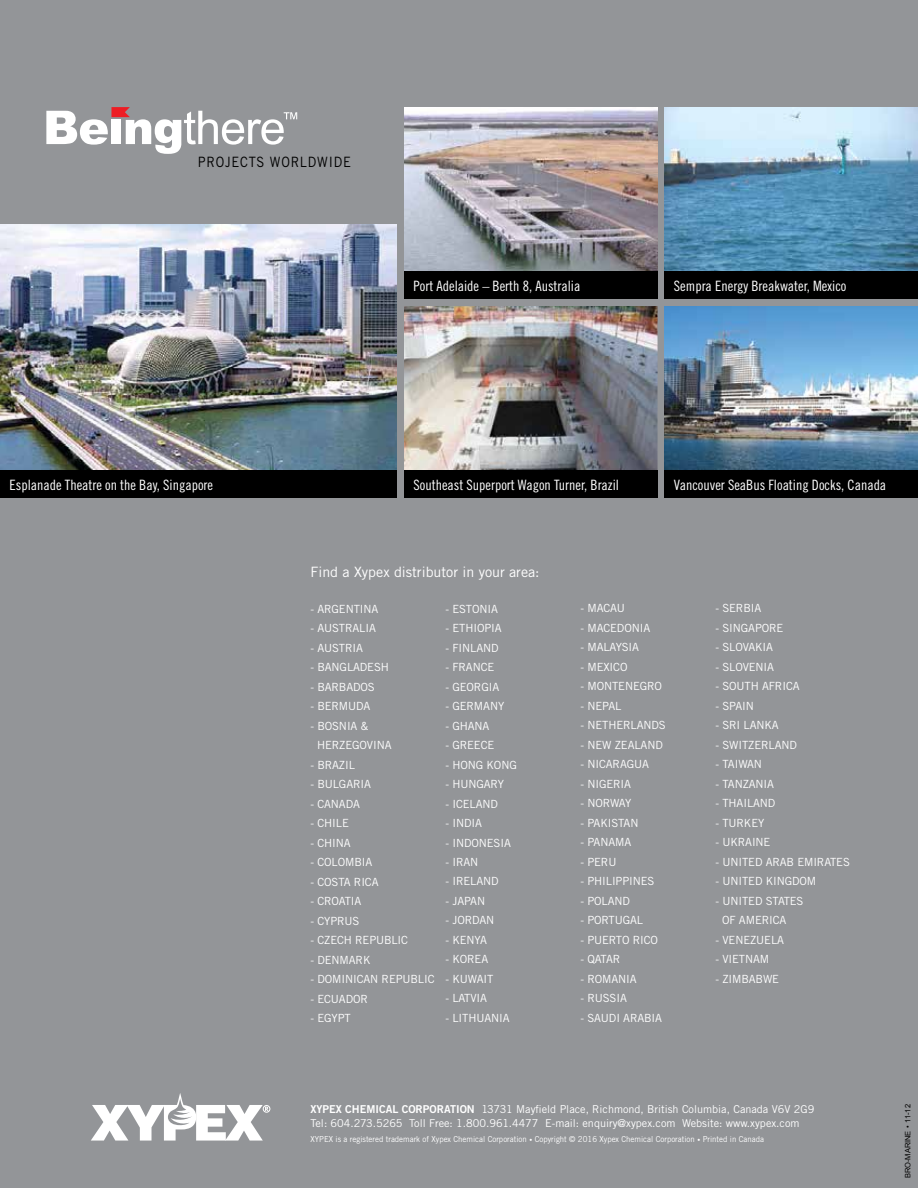
<style>
.page{position:relative;width:918px;height:1188px;background:#939598}
.page>*{position:absolute;margin:0;border:0;box-sizing:border-box;transform-origin:0 0}
.t1{font:14.25px "Trade Gothic Cond Eighteen";color:#fff}
.t2{font:14.25px "Trade Gothic";color:#fff}
.t3{font:14.25px "Trade Gothic";letter-spacing:.06em;color:#000;scale:.9 1}
.t4{font:11.25px/19.5px "Trade Gothic";letter-spacing:-.01em;color:#fff}
.t5{font:10.8px/14.2px "Trade Gothic";color:#fff}
.t6{font:8.25px "Trade Gothic";color:#fff;scale:.95 1}
.t7{font:7.5px "Arial";color:#000}
.s1{font-family:"Trade Gothic Bold Two"}
.s2{font-size:6px}
</style>
<div class="page">
<svg style="left:91px;top:1093px;width:179px;height:48px"></svg>
<svg style="left:46px;top:107px;width:251px;height:47px"></svg>
<img style="left:0;top:225px;width:396px;height:245px">
<img style="left:404px;top:306px;width:254px;height:164px">
<div style="left:404px;top:470px;width:254px;height:28px;background:#000"></div>
<img style="left:664px;top:107px;width:254px;height:164px">
<img style="left:664px;top:306px;width:254px;height:164px">
<div style="left:664px;top:271px;width:254px;height:28px;background:#000"></div>
<img style="left:404px;top:107px;width:254px;height:164px">
<div style="left:404px;top:271px;width:254px;height:28px;background:#000"></div>
<div style="left:664px;top:470px;width:254px;height:28px;background:#000"></div>
<div style="left:0;top:470px;width:396px;height:28px;background:#000"></div>
<p class="t3" style="left:198px;top:153px;width:172px">PROJECTS WORLDWIDE</p>
<p class="t1" style="left:414px;top:277px;width:168px">Port Adelaide – Berth 8, Australia</p>
<p class="t1" style="left:674px;top:277px;width:174px">Sempra Energy Breakwater, Mexico</p>
<p class="t1" style="left:9px;top:476px;width:205px">Esplanade Theatre on the Bay, Singapore</p>
<p class="t1" style="left:414px;top:476px;width:207px">Southeast Superport Wagon Turner, Brazil</p>
<p class="t1" style="left:674px;top:476px;width:214px">Vancouver SeaBus Floating Docks, Canada</p>
<p class="t2" style="left:310px;top:563px;width:231px">Find a Xypex distributor in your area:</p>
<p class="t4" style="left:310px;top:599px;width:69px">- ARGENTINA</p>
<p class="t4" style="left:310px;top:618px;width:67px">- AUSTRALIA</p>
<p class="t4" style="left:310px;top:638px;width:54px">- AUSTRIA</p>
<p class="t4" style="left:310px;top:657px;width:80px">- BANGLADESH</p>
<p class="t4" style="left:310px;top:677px;width:66px">- BARBADOS</p>
<p class="t4" style="left:310px;top:696px;width:62px">- BERMUDA</p>
<p class="t4" style="left:317px;top:716px;width:76px;text-indent:-7px">- BOSNIA &amp;<br>HERZEGOVINA</p>
<p class="t4" style="left:310px;top:755px;width:46px">- BRAZIL</p>
<p class="t4" style="left:310px;top:774px;width:62px">- BULGARIA</p>
<p class="t4" style="left:310px;top:794px;width:51px">- CANADA</p>
<p class="t4" style="left:310px;top:813px;width:40px">- CHILE</p>
<p class="t4" style="left:310px;top:833px;width:42px">- CHINA</p>
<p class="t4" style="left:310px;top:852px;width:63px">- COLOMBIA</p>
<p class="t4" style="left:310px;top:872px;width:70px">- COSTA RICA</p>
<p class="t4" style="left:310px;top:891px;width:52px">- CROATIA</p>
<p class="t4" style="left:310px;top:911px;width:50px">- CYPRUS</p>
<p class="t4" style="left:310px;top:930px;width:99px">- CZECH REPUBLIC</p>
<p class="t4" style="left:310px;top:950px;width:62px">- DENMARK</p>
<p class="t4" style="left:310px;top:969px;width:126px">- DOMINICAN REPUBLIC</p>
<p class="t4" style="left:310px;top:989px;width:59px">- ECUADOR</p>
<p class="t4" style="left:310px;top:1008px;width:42px">- EGYPT</p>
<p class="t4" style="left:446px;top:599px;width:54px">- ESTONIA</p>
<p class="t4" style="left:446px;top:618px;width:58px">- ETHIOPIA</p>
<p class="t4" style="left:446px;top:638px;width:55px">- FINLAND</p>
<p class="t4" style="left:446px;top:657px;width:50px">- FRANCE</p>
<p class="t4" style="left:446px;top:677px;width:55px">- GEORGIA</p>
<p class="t4" style="left:446px;top:696px;width:60px">- GERMANY</p>
<p class="t4" style="left:446px;top:716px;width:45px">- GHANA</p>
<p class="t4" style="left:446px;top:735px;width:50px">- GREECE</p>
<p class="t4" style="left:446px;top:755px;width:73px">- HONG KONG</p>
<p class="t4" style="left:446px;top:774px;width:60px">- HUNGARY</p>
<p class="t4" style="left:446px;top:794px;width:54px">- ICELAND</p>
<p class="t4" style="left:446px;top:813px;width:38px">- INDIA</p>
<p class="t4" style="left:446px;top:833px;width:67px">- INDONESIA</p>
<p class="t4" style="left:446px;top:852px;width:34px">- IRAN</p>
<p class="t4" style="left:446px;top:872px;width:55px">- IRELAND</p>
<p class="t4" style="left:446px;top:891px;width:41px">- JAPAN</p>
<p class="t4" style="left:446px;top:911px;width:50px">- JORDAN</p>
<p class="t4" style="left:446px;top:930px;width:43px">- KENYA</p>
<p class="t4" style="left:446px;top:950px;width:44px">- KOREA</p>
<p class="t4" style="left:446px;top:969px;width:49px">- KUWAIT</p>
<p class="t4" style="left:446px;top:989px;width:43px">- LATVIA</p>
<p class="t4" style="left:446px;top:1008px;width:66px">- LITHUANIA</p>
<p class="t4" style="left:580px;top:599px;width:46px">- MACAU</p>
<p class="t4" style="left:580px;top:618px;width:71px">- MACEDONIA</p>
<p class="t4" style="left:580px;top:638px;width:60px">- MALAYSIA</p>
<p class="t4" style="left:580px;top:657px;width:49px">- MEXICO</p>
<p class="t4" style="left:580px;top:677px;width:83px">- MONTENEGRO</p>
<p class="t4" style="left:580px;top:696px;width:42px">- NEPAL</p>
<p class="t4" style="left:580px;top:716px;width:87px">- NETHERLANDS</p>
<p class="t4" style="left:580px;top:735px;width:84px">- NEW ZEALAND</p>
<p class="t4" style="left:580px;top:755px;width:70px">- NICARAGUA</p>
<p class="t4" style="left:580px;top:774px;width:52px">- NIGERIA</p>
<p class="t4" style="left:580px;top:794px;width:52px">- NORWAY</p>
<p class="t4" style="left:580px;top:813px;width:60px">- PAKISTAN</p>
<p class="t4" style="left:580px;top:833px;width:52px">- PANAMA</p>
<p class="t4" style="left:580px;top:852px;width:37px">- PERU</p>
<p class="t4" style="left:580px;top:872px;width:75px">- PHILIPPINES</p>
<p class="t4" style="left:580px;top:891px;width:51px">- POLAND</p>
<p class="t4" style="left:580px;top:911px;width:64px">- PORTUGAL</p>
<p class="t4" style="left:580px;top:930px;width:79px">- PUERTO RICO</p>
<p class="t4" style="left:580px;top:950px;width:41px">- QATAR</p>
<p class="t4" style="left:580px;top:969px;width:58px">- ROMANIA</p>
<p class="t4" style="left:580px;top:989px;width:48px">- RUSSIA</p>
<p class="t4" style="left:580px;top:1008px;width:83px">- SAUDI ARABIA</p>
<p class="t4" style="left:716px;top:599px;width:47px">- SERBIA</p>
<p class="t4" style="left:716px;top:618px;width:69px">- SINGAPORE</p>
<p class="t4" style="left:716px;top:637px;width:59px">- SLOVAKIA</p>
<p class="t4" style="left:716px;top:657px;width:60px">- SLOVENIA</p>
<p class="t4" style="left:716px;top:676px;width:86px">- SOUTH AFRICA</p>
<p class="t4" style="left:716px;top:696px;width:40px">- SPAIN</p>
<p class="t4" style="left:716px;top:715px;width:65px">- SRI LANKA</p>
<p class="t4" style="left:716px;top:735px;width:83px">- SWITZERLAND</p>
<p class="t4" style="left:716px;top:754px;width:48px">- TAIWAN</p>
<p class="t4" style="left:716px;top:774px;width:60px">- TANZANIA</p>
<p class="t4" style="left:716px;top:793px;width:61px">- THAILAND</p>
<p class="t4" style="left:716px;top:813px;width:50px">- TURKEY</p>
<p class="t4" style="left:716px;top:832px;width:57px">- UKRAINE</p>
<p class="t4" style="left:716px;top:852px;width:136px">- UNITED ARAB EMIRATES</p>
<p class="t4" style="left:716px;top:871px;width:102px">- UNITED KINGDOM</p>
<p class="t4" style="left:722px;top:891px;width:83px;text-indent:-7px">- UNITED STATES<br>OF AMERICA</p>
<p class="t4" style="left:716px;top:930px;width:70px">- VENEZUELA</p>
<p class="t4" style="left:716px;top:949px;width:55px">- VIETNAM</p>
<p class="t4" style="left:716px;top:969px;width:65px">- ZIMBABWE</p>
<p class="t5" style="left:310px;top:1102px;width:505px"><span class="s1">XYPEX CHEMICAL CORPORATION</span> 13731 Mayfield Place, Richmond, British Columbia, Canada V6V 2G9<br>Tel: 604.273.5265 Toll Free: 1.800.961.4477 E-mail: enquiry@xypex.com Website: www.xypex.com</p>
<p class="t6" style="left:310px;top:1134px;width:479px">XYPEX is a registered trademark of Xypex Chemical Corporation <span class="s2">•</span> Copyright © 2016 Xypex Chemical Corporation <span class="s2">•</span> Printed in Canada</p>
<p class="t7" style="left:903px;top:1178px;width:76px;rotate:-90deg">BRO-MARINE • 11-12</p>
</div>
